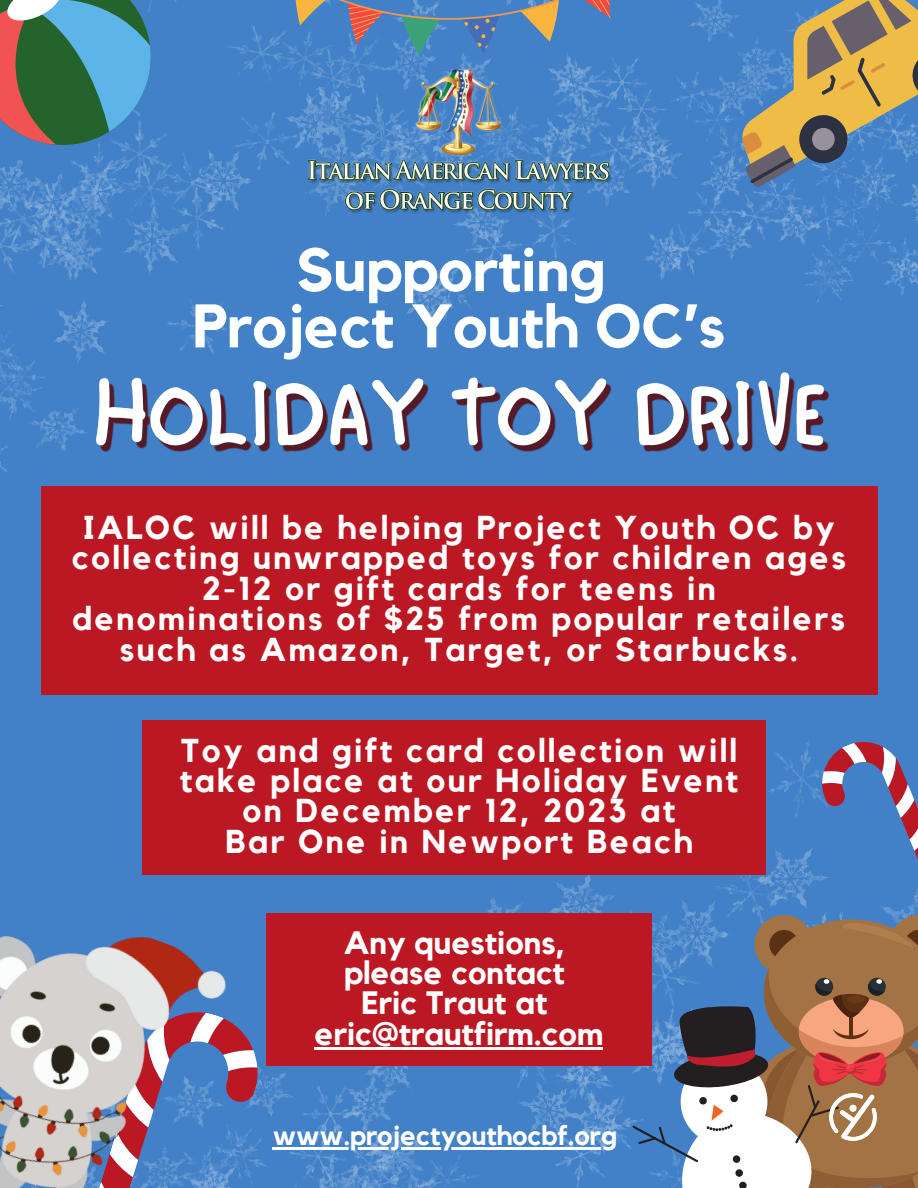
<style>
.page{position:relative;width:918px;height:1188px;background:#fff}
.page>*{position:absolute;margin:0;border:0;box-sizing:border-box;transform-origin:0 0}
.t1{font:700 60.75px "Kollektif";color:#feffff}
.t2{font:700 33px/30.3px "Kollektif";letter-spacing:.07em;color:#fff;text-align:center}
.t3{font:700 32.25px "Kollektif";color:#fff}
.t4{font:700 27px "Kollektif";color:#fff}
</style>
<div class="page">
<img style="left:0;top:0;width:918px;height:1188px">
<svg style="left:0;top:0;width:151px;height:145px;background:#5a8386"></svg>
<svg style="left:699px;top:0;width:219px;height:202px;background:#798c94"></svg>
<svg style="left:233px;top:1002px;width:29px;height:186px;background:#6a77ac"></svg>
<img style="left:0;top:885px;width:233px;height:303px">
<svg style="left:631px;top:915px;width:287px;height:273px;background:#8f8281"></svg>
<svg style="left:285px;top:0;width:336px;height:55px;background:#5b84b3"></svg>
<div style="left:41px;top:486px;width:836px;height:208px;background:#bc1823"></div>
<div style="left:266px;top:913px;width:386px;height:152px;background:#bc1823"></div>
<div style="left:142px;top:720px;width:624px;height:155px;background:#bc1823"></div>
<img style="left:829px;top:1093px;width:47px;height:47px">
<svg style="left:818px;top:733px;width:100px;height:140px;background:#657bb2"></svg>
<img style="left:221px;top:70px;width:477px;height:150px">
<img style="left:91px;top:336px;width:742px;height:150px">
<hr style="left:273px;top:1147px;width:344px;height:3px;background:#fff">
<hr style="left:315px;top:1047px;width:288px;height:2px;background:#fff">
<p class="t1" style="left:296px;top:242px;width:311px">Supporting</p>
<p class="t1" style="left:193px;top:298px;width:534px">Project Youth OC’s</p>
<p class="t2" style="left:72px;top:514px;width:776px">IALOC will be helping Project Youth OC by collecting unwrapped toys for children ages 2-12 or gift cards for teens in<br>denominations of $25 from popular retailers such as Amazon, Target, or Starbucks.</p>
<p class="t2" style="left:180px;top:736px;width:560px">Toy and gift card collection will take place at our Holiday Event on December 12, 2023 at</p>
<p class="t2" style="left:226px;top:827px;width:468px">Bar One in Newport Beach</p>
<p class="t3" style="left:344px;top:928px;width:223px">Any questions,</p>
<p class="t3" style="left:344px;top:958px;width:222px">please contact</p>
<p class="t3" style="left:362px;top:988px;width:187px">Eric Traut at</p>
<p class="t3" style="left:315px;top:1019px;width:290px">eric@trautfirm.com</p>
<p class="t4" style="left:273px;top:1123px;width:346px">www.projectyouthocbf.org</p>
</div>
